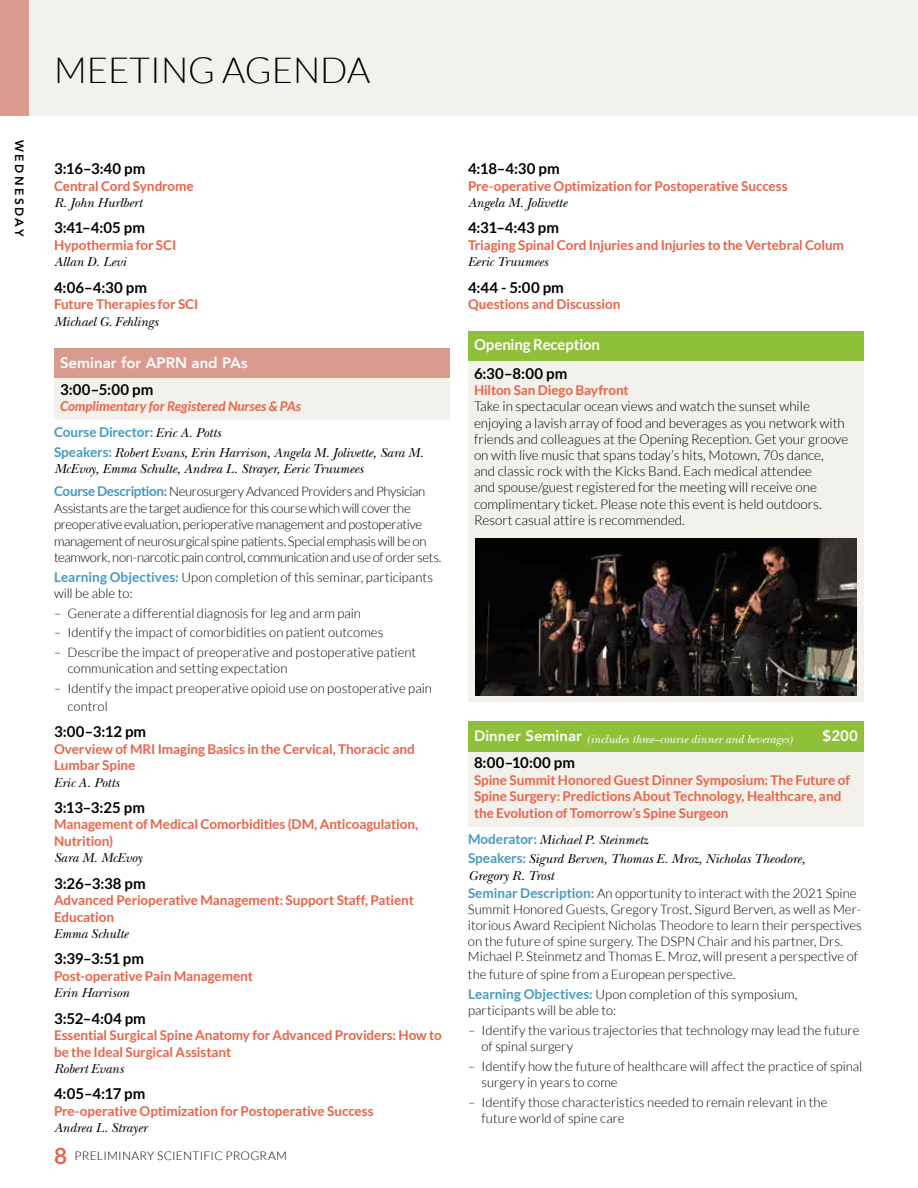
<style>
.page{position:relative;width:918px;height:1188px;background:#fff}
.page>*{position:absolute;margin:0;border:0;box-sizing:border-box;transform-origin:0 0}
.t1{font:300 36px "Lato";color:#000}
.t2{font:700 15px "Lato";letter-spacing:.005em;color:#000}
.t3{font:800 15px "Avenir";color:#fff}
.t4{font:700 15px "Lato";letter-spacing:-.01em;color:#fff}
.t5{font:700 13.5px/16.5px "Lato";letter-spacing:-.005em;color:#ea6348}
.t6{font:300 13.5px/16.2px "Lato";color:#000}
.t7{font:italic 13.5px/16.5px "New Baskerville";color:#000}
.t8{font:italic 700 13.5px/26px "Lato";letter-spacing:-.005em;color:#ea6348}
.t9{font:300 13.2px/16.5px "Lato";color:#000}
.t10{font:300 13.2px/16.5px "Lato";letter-spacing:-.03em;color:#000}
.t11{font:italic 12px "New Baskerville";color:#fff}
.t12{font:300 12px "Lato";letter-spacing:.015em;color:#000}
.t13{font:800 12px "Avenir";letter-spacing:.215em;color:#000}
.s1{font-style:normal;color:#469ac2}
.s2{font-family:"New Baskerville";font-weight:400;color:#000}
.s3{font-family:"Lato";font-weight:700;font-style:normal;color:#469ac2}
.s4{font-weight:700;font-size:13.5px;color:#469ac2}
.s5{font-weight:700;font-size:22.5px;color:#ea6348}
.s6{font-family:"Avenir";font-weight:800;font-style:normal;font-size:15px}
</style>
<div class="page">
<div style="left:54px;top:348px;width:396px;height:30px;background:#da9b8f"></div>
<div style="left:54px;top:378px;width:396px;height:42px;background:#f2f1eb"></div>
<div style="left:468px;top:332px;width:396px;height:29px;background:#8fc039"></div>
<div style="left:468px;top:361px;width:396px;height:341px;background:#f2f1eb"></div>
<div style="left:468px;top:722px;width:396px;height:30px;background:#8fc039"></div>
<div style="left:468px;top:752px;width:396px;height:74px;background:#f2f1eb"></div>
<div style="left:0;top:0;width:918px;height:116px;background:#f2f1eb"></div>
<div style="left:0;top:0;width:29px;height:116px;background:#dc9b8f"></div>
<img style="left:476px;top:539px;width:380px;height:157px">
<p class="t13" style="left:29px;top:140px;width:99px;rotate:90deg">WEDNESDAY</p>
<h1 class="t1" style="left:54px;top:51px;width:318px">MEETING AGENDA</h1>
<p class="t2" style="left:54px;top:160px;width:93px">3:16–3:40 pm</p>
<p class="t5" style="left:54px;top:177px;width:141px">Central Cord Syndrome</p>
<p class="t7" style="left:54px;top:195px;width:90px">R. John Hurlbert</p>
<p class="t2" style="left:54px;top:219px;width:93px">3:41–4:05 pm</p>
<p class="t5" style="left:54px;top:236px;width:124px">Hypothermia for SCI</p>
<p class="t7" style="left:54px;top:254px;width:74px">Allan D. Levi</p>
<p class="t2" style="left:54px;top:279px;width:95px">4:06–4:30 pm</p>
<p class="t5" style="left:54px;top:296px;width:146px">Future Therapies for SCI</p>
<p class="t7" style="left:54px;top:313px;width:106px">Michael G. Fehlings</p>
<p class="t3" style="left:60px;top:351px;width:189px">Seminar for APRN and PAs</p>
<p class="t2" style="left:60px;top:381px;width:95px">3:00–5:00 pm</p>
<p class="t8" style="left:54px;top:394px;width:249px;text-indent:6px">Complimentary for Registered Nurses &amp; PAs<br><span class="s1">Course Director:</span> <span class="s2">Eric A. Potts</span></p>
<p class="t7" style="left:54px;top:444px;width:371px"><span class="s3">Speakers:</span> Robert Evans, Erin Harrison, Angela M. Jolivette, Sara M.<br>McEvoy, Emma Schulte, Andrea L. Strayer, Eeric Truumees</p>
<p class="t10" style="left:54px;top:483px;width:389px"><span class="s4">Course Description:</span> Neurosurgery Advanced Providers and Physician Assistants are the target audience for this course which will cover the preoperative evaluation, perioperative management and postoperative management of neurosurgical spine patients. Special emphasis will be on teamwork, non-narcotic pain control, communication and use of order sets.</p>
<p class="t9" style="left:54px;top:569px;width:381px"><span class="s4">Learning Objectives:</span> Upon completion of this seminar, participants will be able to:</p>
<p class="t9" style="left:54px;top:605px;width:308px">– Generate a differential diagnosis for leg and arm pain</p>
<p class="t9" style="left:54px;top:624px;width:331px">– Identify the impact of comorbidities on patient outcomes</p>
<p class="t9" style="left:68px;top:644px;width:350px;text-indent:-14px">– Describe the impact of preoperative and postoperative patient communication and setting expectation</p>
<p class="t9" style="left:68px;top:679px;width:366px;line-height:18px;text-indent:-14px">– Identify the impact preoperative opioid use on postoperative pain control</p>
<p class="t2" style="left:54px;top:723px;width:94px">3:00–3:12 pm</p>
<p class="t5" style="left:54px;top:740px;width:362px">Overview of MRI Imaging Basics in the Cervical, Thoracic and<br>Lumbar Spine</p>
<p class="t7" style="left:54px;top:774px;width:67px">Eric A. Potts</p>
<p class="t2" style="left:54px;top:799px;width:93px">3:13–3:25 pm</p>
<p class="t5" style="left:54px;top:816px;width:366px">Management of Medical Comorbidities (DM, Anticoagulation,<br>Nutrition)</p>
<p class="t7" style="left:54px;top:850px;width:90px">Sara M. McEvoy</p>
<p class="t2" style="left:54px;top:875px;width:93px">3:26–3:38 pm</p>
<p class="t5" style="left:54px;top:892px;width:362px">Advanced Perioperative Management: Support Staff, Patient<br>Education</p>
<p class="t7" style="left:54px;top:926px;width:76px">Emma Schulte</p>
<p class="t2" style="left:54px;top:950px;width:92px">3:39–3:51 pm</p>
<p class="t5" style="left:54px;top:967px;width:201px">Post-operative Pain Management</p>
<p class="t7" style="left:54px;top:985px;width:77px">Erin Harrison</p>
<p class="t2" style="left:54px;top:1010px;width:93px">3:52–4:04 pm</p>
<p class="t5" style="left:54px;top:1027px;width:389px">Essential Surgical Spine Anatomy for Advanced Providers: How to be the Ideal Surgical Assistant</p>
<p class="t7" style="left:54px;top:1061px;width:71px">Robert Evans</p>
<p class="t2" style="left:54px;top:1085px;width:93px">4:05–4:17 pm</p>
<p class="t5" style="left:54px;top:1102px;width:321px">Pre-operative Optimization for Postoperative Success</p>
<p class="t7" style="left:54px;top:1120px;width:95px">Andrea L. Strayer</p>
<p class="t12" style="left:54px;top:1149px;width:235px"><span class="s5">8</span> PRELIMINARY SCIENTIFIC PROGRAM</p>
<p class="t2" style="left:468px;top:160px;width:93px">4:18–4:30 pm</p>
<p class="t5" style="left:468px;top:177px;width:321px">Pre-operative Optimization for Postoperative Success</p>
<p class="t7" style="left:468px;top:195px;width:100px">Angela M. Jolivette</p>
<p class="t2" style="left:468px;top:219px;width:93px">4:31–4:43 pm</p>
<p class="t5" style="left:468px;top:236px;width:378px">Triaging Spinal Cord Injuries and Injuries to the Vertebral Colum</p>
<p class="t7" style="left:468px;top:254px;width:81px">Eeric Truumees</p>
<p class="t2" style="left:468px;top:279px;width:97px">4:44 - 5:00 pm</p>
<p class="t5" style="left:468px;top:296px;width:154px">Questions and Discussion</p>
<p class="t4" style="left:474px;top:336px;width:128px">Opening Reception</p>
<p class="t2" style="left:474px;top:365px;width:95px">6:30–8:00 pm</p>
<p class="t5" style="left:474px;top:382px;width:156px">Hilton San Diego Bayfront</p>
<p class="t6" style="left:474px;top:398px;width:376px">Take in spectacular ocean views and watch the sunset while enjoying a lavish array of food and beverages as you network with friends and colleagues at the Opening Reception. Get your groove on with live music that spans today’s hits, Motown, 70s dance, and classic rock with the Kicks Band. Each medical attendee<br>and spouse/guest registered for the meeting will receive one complimentary ticket. Please note this event is held outdoors.<br>Resort casual attire is recommended.</p>
<p class="t11" style="left:474px;top:732px;width:321px"><span class="s6">Dinner Seminar</span> (includes three–course dinner and beverages)</p>
<p class="t3" style="left:822px;top:724px;width:37px">$200</p>
<p class="t2" style="left:474px;top:754px;width:103px">8:00–10:00 pm</p>
<p class="t5" style="left:474px;top:771px;width:378px">Spine Summit Honored Guest Dinner Symposium: The Future of<br>Spine Surgery: Predictions About Technology, Healthcare, and the Evolution of Tomorrow’s Spine Surgeon</p>
<p class="t7" style="left:468px;top:830px;width:339px;line-height:19.5px"><span class="s3">Moderator:</span> Michael P. Steinmetz<br><span class="s3">Speakers:</span> Sigurd Berven, Thomas E. Mroz, Nicholas Theodore,</p>
<p class="t7" style="left:468px;top:867px;width:88px">Gregory R. Trost</p>
<p class="t9" style="left:468px;top:886px;width:395px;line-height:15.8px"><span class="s4">Seminar Description:</span> An opportunity to interact with the 2021 Spine Summit Honored Guests, Gregory Trost, Sigurd Berven, as well as Mer&shy;itorious Award Recipient Nicholas Theodore to learn their perspectives on the future of spine surgery. The DSPN Chair and his partner, Drs.<br>Michael P. Steinmetz and Thomas E. Mroz, will present a perspective of</p>
<p class="t9" style="left:468px;top:965px;width:331px;line-height:19.5px">the future of spine from a European perspective.<br><span class="s4">Learning Objectives:</span> Upon completion of this symposium,</p>
<p class="t9" style="left:468px;top:1002px;width:150px">participants will be able to:</p>
<p class="t9" style="left:482px;top:1022px;width:379px;text-indent:-14px">– Identify the various trajectories that technology may lead the future of spinal surgery</p>
<p class="t9" style="left:482px;top:1058px;width:382px;text-indent:-14px">– Identify how the future of healthcare will affect the practice of spinal surgery in years to come</p>
<p class="t9" style="left:482px;top:1094px;width:347px;text-indent:-14px">– Identify those characteristics needed to remain relevant in the future world of spine care</p>
</div>
